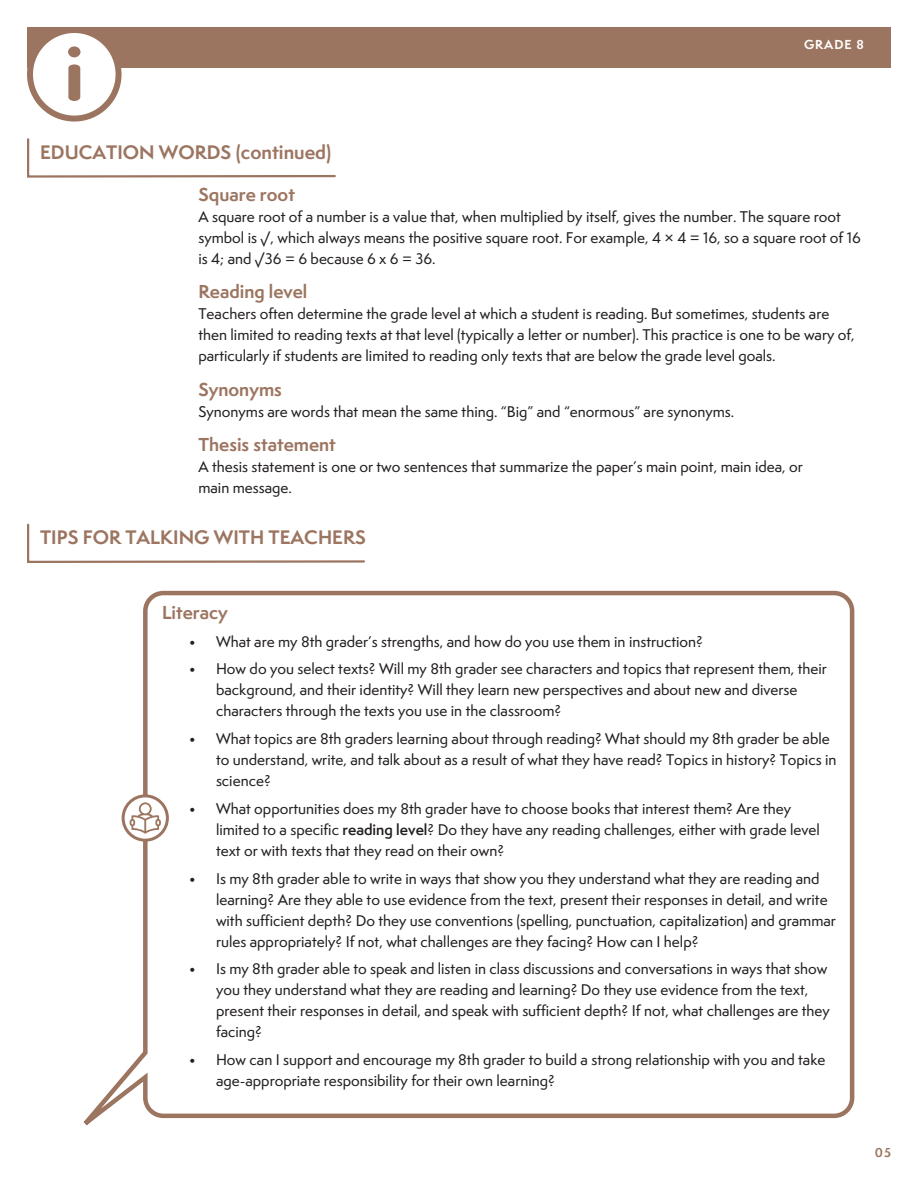
<style>
.page{position:relative;width:918px;height:1188px;background:#fff}
.page>*{position:absolute;margin:0;border:0;box-sizing:border-box;transform-origin:0 0}
.t1{font:700 18px "Semplicita Pro";color:#9c7561}
.t2{font:700 17.25px "Semplicita Pro";color:#9c7561}
.t3{font:500 14.25px/21px "Semplicita Pro";color:#231f20}
.t4{font:700 12px "Semplicita Pro";letter-spacing:.08em;color:#fff}
.t5{font:700 12px "Semplicita Pro";color:#9c7561}
.s1{font-weight:600}
</style>
<div class="page">
<div style="left:27px;top:27px;width:864px;height:41px;background:#9c7561"></div>
<div style="left:30px;top:30px;width:89px;height:89px;background:#fff;border-radius:50%"></div>
<div style="left:27px;top:27px;width:95px;height:95px;border:6px solid #9c7561;border-radius:50%"></div>
<svg style="left:68px;top:64px;width:12px;height:37px"></svg>
<div style="left:68px;top:46px;width:13px;height:11px;background:#9c7561;border-radius:50%"></div>
<svg style="left:27px;top:523px;width:338px;height:40px"></svg>
<svg style="left:27px;top:138px;width:309px;height:40px"></svg>
<svg style="left:83px;top:590px;width:772px;height:536px"></svg>
<svg style="left:123px;top:796px;width:44px;height:44px"></svg>
<div style="left:122px;top:794px;width:47px;height:48px;border:3px solid #9c7561;border-radius:50%"></div>
<svg style="left:130px;top:802px;width:31px;height:32px"></svg>
<p class="t4" style="left:804px;top:35px;width:61px">GRADE 8</p>
<p class="t1" style="left:40px;top:139px;width:293px">EDUCATION WORDS (continued)</p>
<p class="t2" style="left:198px;top:181px;width:98px">Square root</p>
<p class="t3" style="left:198px;top:206px;width:664px">A square root of a number is a value that, when multiplied by itself, gives the number. The square root symbol is √, which always means the positive square root. For example, 4 × 4 = 16, so a square root of 16 is 4; and √36 = 6 because 6 x 6 = 36.</p>
<p class="t2" style="left:198px;top:279px;width:110px">Reading level</p>
<p class="t3" style="left:198px;top:303px;width:658px">Teachers often determine the grade level at which a student is reading. But sometimes, students are then limited to reading texts at that level (typically a letter or number). This practice is one to be wary of, particularly if students are limited to reading only texts that are below the grade level goals.</p>
<p class="t2" style="left:198px;top:376px;width:85px">Synonyms</p>
<p class="t3" style="left:198px;top:401px;width:537px">Synonyms are words that mean the same thing. “Big” and “enormous” are synonyms.</p>
<p class="t2" style="left:198px;top:432px;width:139px">Thesis statement</p>
<p class="t3" style="left:198px;top:456px;width:606px">A thesis statement is one or two sentences that summarize the paper’s main point, main idea, or main message.</p>
<p class="t1" style="left:40px;top:524px;width:327px">TIPS FOR TALKING WITH TEACHERS</p>
<p class="t2" style="left:162px;top:599px;width:67px">Literacy</p>
<p class="t3" style="left:189px;top:631px;width:516px">• What are my 8th grader’s strengths, and how do you use them in instruction?</p>
<p class="t3" style="left:216px;top:658px;width:613px;text-indent:-27px">• How do you select texts? Will my 8th grader see characters and topics that represent them, their background, and their identity? Will they learn new perspectives and about new and diverse characters through the texts you use in the classroom?</p>
<p class="t3" style="left:216px;top:728px;width:622px;text-indent:-27px">• What topics are 8th graders learning about through reading? What should my 8th grader be able to understand, write, and talk about as a result of what they have read? Topics in history? Topics in science?</p>
<p class="t3" style="left:216px;top:798px;width:605px;text-indent:-27px">• What opportunities does my 8th grader have to choose books that interest them? Are they limited to a specific <span class="s1">reading level</span>? Do they have any reading challenges, either with grade level text or with texts that they read on their own?</p>
<p class="t3" style="left:216px;top:868px;width:622px;text-indent:-27px">• Is my 8th grader able to write in ways that show you they understand what they are reading and learning? Are they able to use evidence from the text, present their responses in detail, and write with sufficient depth? Do they use conventions (spelling, punctuation, capitalization) and grammar rules appropriately? If not, what challenges are they facing? How can I help?</p>
<p class="t3" style="left:216px;top:958px;width:615px;text-indent:-27px">• Is my 8th grader able to speak and listen in class discussions and conversations in ways that show you they understand what they are reading and learning? Do they use evidence from the text, present their responses in detail, and speak with sufficient depth? If not, what challenges are they facing?</p>
<p class="t3" style="left:216px;top:1049px;width:611px;text-indent:-27px">• How can I support and encourage my 8th grader to build a strong relationship with you and take age-appropriate responsibility for their own learning?</p>
<p class="t5" style="left:875px;top:1143px;width:18px">05</p>
</div>
